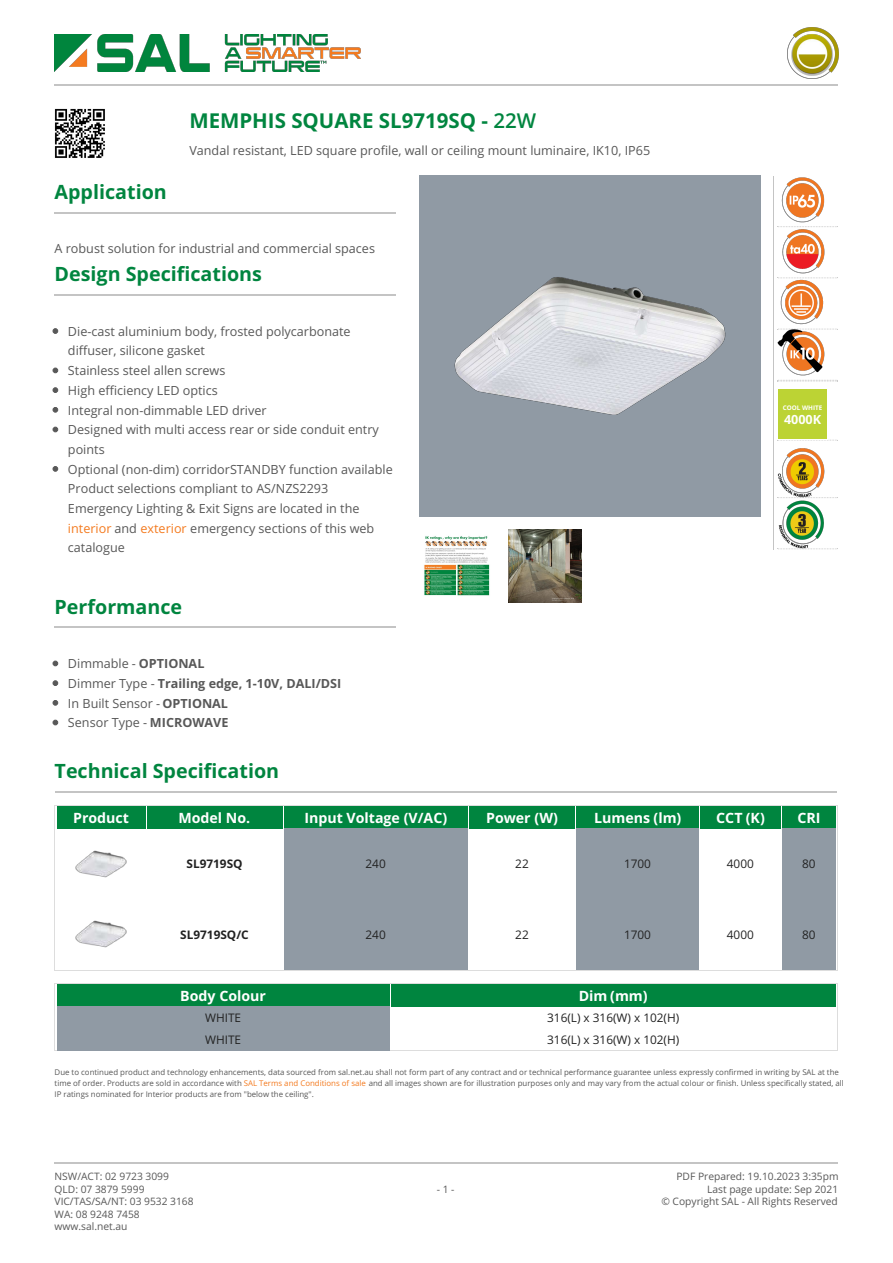
<style>
.page{position:relative;width:893px;height:1263px;background:#fff}
.page>*{position:absolute;margin:0;border:0;box-sizing:border-box;transform-origin:0 0}
.t1{font:700 20.55px "Open Sans";color:#00853f}
.t2{font:700 19.65px "Open Sans";color:#00853f}
.t3{font:700 14.25px "Open Sans";color:#fff}
.t4{font:12.6px/19.6px "Open Sans";color:#585858}
.t5{font:700 12.6px/19.6px "Open Sans";color:#585858}
.t6{font:700 12.6px "Open Sans";color:#fff}
.t7{font:11.85px "Open Sans";color:#222}
.t8{font:700 11.85px "Open Sans";color:#222}
.t9{font:10.2px/12.6px "Open Sans";color:#585858}
.t10{font:7.95px/11.1px "Open Sans";color:#585858}
.t11{font:700 6.3px "Open Sans";color:#fff}
.s1{font-weight:600}
.s2{color:#f47b20}
.s3{font-weight:400}
</style>
<div class="page">
<img style="left:55px;top:108px;width:50px;height:50px">
<hr style="left:55px;top:212px;width:341px;height:2px;background:#c4c4c4">
<hr style="left:55px;top:294px;width:341px;height:2px;background:#c4c4c4">
<hr style="left:55px;top:626px;width:341px;height:2px;background:#c4c4c4">
<svg style="left:53px;top:328px;width:5px;height:6px"></svg>
<svg style="left:53px;top:368px;width:5px;height:5px"></svg>
<svg style="left:53px;top:387px;width:5px;height:6px"></svg>
<svg style="left:53px;top:407px;width:5px;height:6px"></svg>
<svg style="left:53px;top:427px;width:5px;height:5px"></svg>
<svg style="left:53px;top:466px;width:5px;height:6px"></svg>
<svg style="left:53px;top:661px;width:5px;height:5px"></svg>
<svg style="left:53px;top:680px;width:5px;height:6px"></svg>
<svg style="left:53px;top:700px;width:5px;height:6px"></svg>
<svg style="left:53px;top:720px;width:5px;height:5px"></svg>
<img style="left:424px;top:536px;width:66px;height:60px">
<img style="left:508px;top:530px;width:74px;height:73px">
<img style="left:419px;top:176px;width:341px;height:341px">
<hr style="left:773px;top:176px;width:1px;height:373px;background:#c4c4c4">
<img style="left:777px;top:177px;width:49px;height:199px">
<svg style="left:777px;top:277px;width:61px;height:1px"></svg>
<svg style="left:777px;top:329px;width:61px;height:1px"></svg>
<svg style="left:777px;top:380px;width:61px;height:2px"></svg>
<svg style="left:777px;top:440px;width:61px;height:1px"></svg>
<div style="left:777px;top:388px;width:50px;height:52px;background:#bcd334"></div>
<hr style="left:777px;top:388px;width:50px;height:1px;background:#fff">
<hr style="left:777px;top:439px;width:50px;height:1px;background:#fff">
<hr style="left:777px;top:388px;width:1px;height:52px;background:#fff">
<img style="left:777px;top:448px;width:49px;height:100px">
<svg style="left:777px;top:548px;width:61px;height:1px"></svg>
<hr style="left:55px;top:805px;width:783px;height:1px;background:#ddd">
<hr style="left:55px;top:970px;width:783px;height:1px;background:#ddd">
<hr style="left:55px;top:805px;width:1px;height:166px;background:#ddd">
<hr style="left:837px;top:805px;width:1px;height:166px;background:#ddd">
<hr style="left:55px;top:791px;width:781px;height:2px;background:#c4c4c4">
<div style="left:57px;top:806px;width:88px;height:22px;background:#00853f"></div>
<div style="left:147px;top:806px;width:135px;height:22px;background:#00853f"></div>
<div style="left:284px;top:806px;width:183px;height:22px;background:#00853f"></div>
<div style="left:469px;top:806px;width:105px;height:22px;background:#00853f"></div>
<div style="left:576px;top:806px;width:122px;height:22px;background:#00853f"></div>
<div style="left:700px;top:806px;width:80px;height:22px;background:#00853f"></div>
<div style="left:782px;top:806px;width:53px;height:22px;background:#00853f"></div>
<div style="left:284px;top:828px;width:183px;height:71px;background:#909aa4"></div>
<div style="left:576px;top:828px;width:122px;height:71px;background:#909aa4"></div>
<div style="left:782px;top:828px;width:53px;height:71px;background:#909aa4"></div>
<div style="left:284px;top:899px;width:183px;height:71px;background:#909aa4"></div>
<div style="left:576px;top:899px;width:122px;height:71px;background:#909aa4"></div>
<div style="left:782px;top:899px;width:53px;height:71px;background:#909aa4"></div>
<hr style="left:55px;top:983px;width:783px;height:1px;background:#ddd">
<hr style="left:55px;top:1050px;width:783px;height:1px;background:#ddd">
<hr style="left:55px;top:983px;width:1px;height:68px;background:#ddd">
<hr style="left:837px;top:983px;width:1px;height:68px;background:#ddd">
<div style="left:57px;top:984px;width:332px;height:22px;background:#00853f"></div>
<div style="left:391px;top:984px;width:444px;height:22px;background:#00853f"></div>
<div style="left:57px;top:1006px;width:332px;height:22px;background:#909aa4"></div>
<div style="left:57px;top:1028px;width:332px;height:22px;background:#909aa4"></div>
<img style="left:75px;top:850px;width:52px;height:28px">
<img style="left:75px;top:920px;width:52px;height:28px">
<hr style="left:55px;top:84px;width:783px;height:2px;background:#c4c4c4">
<img style="left:55px;top:34px;width:305px;height:38px">
<img style="left:787px;top:28px;width:51px;height:50px">
<hr style="left:55px;top:1162px;width:783px;height:1px;background:#c4c4c4">
<h1 class="t1" style="left:189px;top:112px;width:348px">MEMPHIS SQUARE SL9719SQ - <span class="s1">22W</span></h1>
<p class="t4" style="left:189px;top:142px;width:462px">Vandal resistant, LED square profile, wall or ceiling mount luminaire, IK10, IP65</p>
<h2 class="t2" style="left:55px;top:184px;width:114px">Application</h2>
<p class="t4" style="left:55px;top:240px;width:322px">A robust solution for industrial and commercial spaces</p>
<h2 class="t2" style="left:55px;top:266px;width:209px">Design Specifications</h2>
<p class="t4" style="left:68px;top:323px;width:326px">Die-cast aluminium body, frosted polycarbonate diffuser, silicone gasket<br>Stainless steel allen screws<br>High efficiency LED optics<br>Integral non-dimmable LED driver<br>Designed with multi access rear or side conduit entry points<br>Optional (non-dim) corridorSTANDBY function available Product selections compliant to AS/NZS2293<br>Emergency Lighting &amp; Exit Signs are located in the <span class="s2">interior</span> and <span class="s2">exterior</span> emergency sections of this web catalogue</p>
<h2 class="t2" style="left:55px;top:599px;width:129px">Performance</h2>
<p class="t5" style="left:68px;top:655px;width:275px"><span class="s3">Dimmable -</span> OPTIONAL<br><span class="s3">Dimmer Type -</span> Trailing edge, 1-10V, DALI/DSI<br><span class="s3">In Built Sensor -</span> OPTIONAL<br><span class="s3">Sensor Type -</span> MICROWAVE</p>
<p class="t11" style="left:782px;top:405px;width:41px">COOL WHITE</p>
<p class="t6" style="left:784px;top:414px;width:39px">4000K</p>
<h2 class="t2" style="left:55px;top:763px;width:226px">Technical Specification</h2>
<p class="t3" style="left:73px;top:812px;width:57px">Product</p>
<p class="t3" style="left:178px;top:812px;width:73px">Model No.</p>
<p class="t3" style="left:304px;top:812px;width:144px">Input Voltage (V/AC)</p>
<p class="t3" style="left:486px;top:812px;width:73px">Power (W)</p>
<p class="t3" style="left:594px;top:812px;width:89px">Lumens (lm)</p>
<p class="t3" style="left:716px;top:812px;width:50px">CCT (K)</p>
<p class="t3" style="left:797px;top:812px;width:25px">CRI</p>
<p class="t8" style="left:187px;top:859px;width:58px">SL9719SQ</p>
<p class="t7" style="left:365px;top:859px;width:22px">240</p>
<p class="t7" style="left:515px;top:859px;width:15px">22</p>
<p class="t7" style="left:624px;top:859px;width:28px">1700</p>
<p class="t7" style="left:726px;top:859px;width:28px">4000</p>
<p class="t7" style="left:802px;top:859px;width:15px">80</p>
<p class="t8" style="left:180px;top:930px;width:70px">SL9719SQ/C</p>
<p class="t7" style="left:365px;top:930px;width:22px">240</p>
<p class="t7" style="left:515px;top:930px;width:15px">22</p>
<p class="t7" style="left:624px;top:930px;width:28px">1700</p>
<p class="t7" style="left:726px;top:930px;width:28px">4000</p>
<p class="t7" style="left:802px;top:930px;width:15px">80</p>
<p class="t3" style="left:180px;top:990px;width:87px">Body Colour</p>
<p class="t3" style="left:578px;top:990px;width:70px">Dim (mm)</p>
<p class="t7" style="left:205px;top:1013px;width:38px">WHITE</p>
<p class="t7" style="left:547px;top:1013px;width:134px">316(L) x 316(W) x 102(H)</p>
<p class="t7" style="left:205px;top:1035px;width:38px">WHITE</p>
<p class="t7" style="left:547px;top:1035px;width:134px">316(L) x 316(W) x 102(H)</p>
<p class="t10" style="left:55px;top:1067px;width:790px">Due to continued product and technology enhancements, data sourced from sal.net.au shall not form part of any contract and or technical performance guarantee unless expressly confirmed in writing by SAL at the time of order. Products are sold in accordance with <span class="s2">SAL Terms and Conditions of sale</span> and all images shown are for illustration purposes only and may vary from the actual colour or finish. Unless specifically stated, all<br>IP ratings nominated for Interior products are from "below the ceiling".</p>
<p class="t9" style="left:55px;top:1171px;width:141px">NSW/ACT: 02 9723 3099<br>QLD: 07 3879 5999<br>VIC/TAS/SA/NT: 03 9532 3168<br>WA: 08 9248 7458 www.sal.net.au</p>
<p class="t9" style="left:437px;top:1184px;width:19px">- 1 -</p>
<p class="t9" style="left:661px;top:1171px;width:178px;text-align:right">PDF Prepared: 19.10.2023 3:35pm<br>Last page update: Sep 2021<br>© Copyright SAL - All Rights Reserved</p>
</div>
